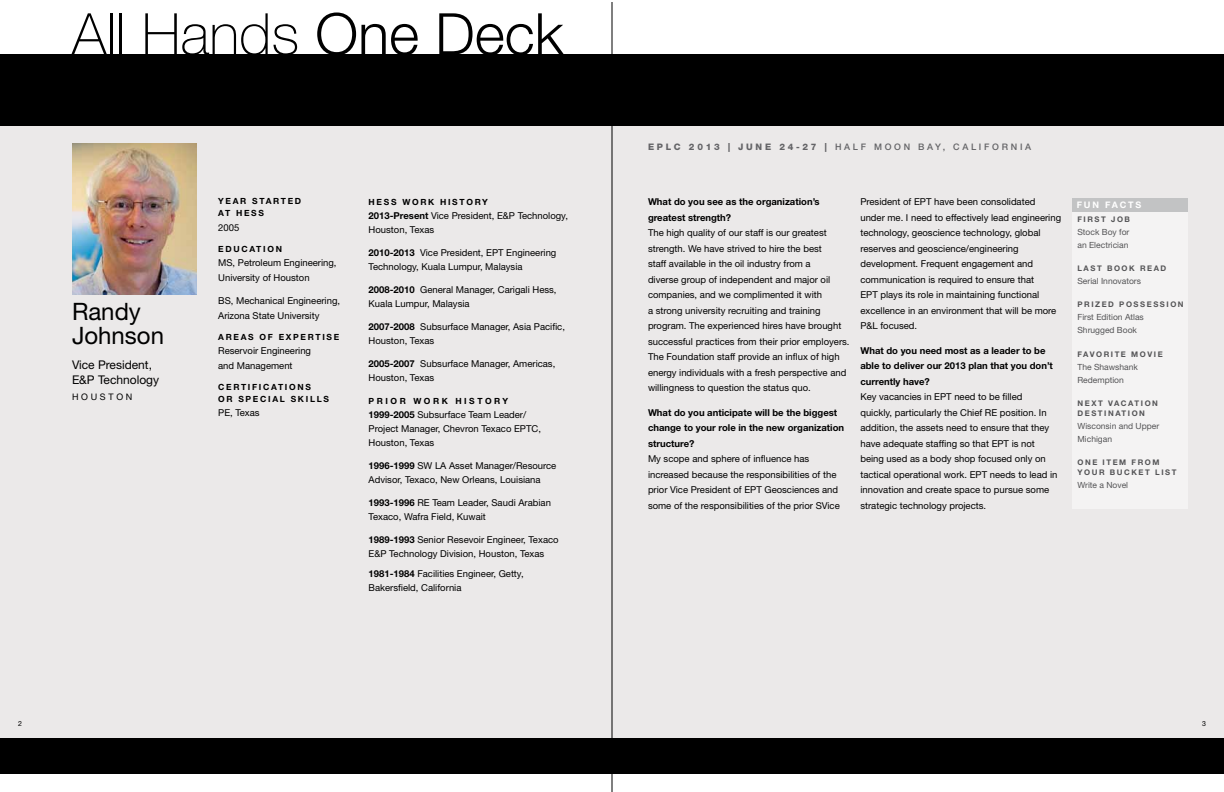
<style>
.page{position:relative;width:1224px;height:792px;background:#fff}
.page>*{position:absolute;margin:0;border:0;box-sizing:border-box;transform-origin:0 0}
.t1{font:100 57.8px "Helvetica Neue";color:#000}
.t2{font:24px/24px "Helvetica Neue";color:#000}
.t3{font:12px/15px "Helvetica Neue";color:#000}
.t4{font:9.5px/15.5px "Helvetica Neue";color:#000}
.t5{font:700 9.5px/15.5px "Helvetica Neue";color:#000}
.t6{font:500 9px "Helvetica Neue";letter-spacing:.3em;color:#6d6e71}
.t7{font:700 9px "Helvetica Neue";letter-spacing:.2em;color:#fff}
.t8{font:9px "Helvetica Neue";letter-spacing:.3em;color:#000}
.t9{font:8.5px/12.8px "Helvetica Neue";color:#58595b}
.t10{font:700 8.5px/12px "Helvetica Neue";letter-spacing:.2em;color:#000}
.t11{font:700 8.5px "Helvetica Neue";letter-spacing:.3em;color:#000}
.t12{font:700 7.8px/10px "Helvetica Neue";letter-spacing:.2em;color:#58595b}
.t13{font:7px "Helvetica Neue";color:#000}
.s1{font-weight:300}
.s2{font-weight:700}
.s3{font-weight:800}
</style>
<div class="page">
<div style="left:0;top:80px;width:1224px;height:687px;background:#ebe9e9"></div>
<div style="left:0;top:54px;width:1224px;height:72px;background:#000"></div>
<div style="left:0;top:738px;width:1224px;height:36px;background:#000"></div>
<hr style="left:612px;top:2px;width:1px;height:790px;background:#000">
<div style="left:1073px;top:198px;width:115px;height:310px;background:#f4f3f3"></div>
<img style="left:72px;top:143px;width:124px;height:151px">
<h1 class="t1" style="left:72px;top:1px;width:493px">All Hands <span class="s1">One Deck</span></h1>
<h2 class="t2" style="left:72px;top:299px;width:94px">Randy<br>Johnson</h2>
<p class="t3" style="left:72px;top:357px;width:89px">Vice President,<br>E&amp;P Technology</p>
<p class="t8" style="left:72px;top:391px;width:62px">HOUSTON</p>
<p class="t10" style="left:218px;top:195px;width:85px">YEAR STARTED<br>AT HESS</p>
<p class="t4" style="left:218px;top:220px;width:23px">2005</p>
<p class="t10" style="left:218px;top:243px;width:62px">EDUCATION</p>
<p class="t4" style="left:218px;top:256px;width:120px;line-height:14.5px">MS, Petroleum Engineering,<br>University of Houston</p>
<p class="t4" style="left:218px;top:294px;width:123px;line-height:14.5px">BS, Mechanical Engineering,<br>Arizona State University</p>
<p class="t10" style="left:218px;top:331px;width:119px">AREAS OF EXPERTISE</p>
<p class="t4" style="left:218px;top:344px;width:94px;line-height:14.5px">Reservoir Engineering and Management</p>
<p class="t10" style="left:218px;top:381px;width:109px">CERTIFICATIONS<br>OR SPECIAL SKILLS</p>
<p class="t4" style="left:218px;top:405px;width:43px">PE, Texas</p>
<p class="t10" style="left:369px;top:196px;width:121px">HESS WORK HISTORY</p>
<p class="t4" style="left:369px;top:209px;width:201px;line-height:14px"><span class="s2">2013-Present</span> Vice President, E&amp;P Technology,<br>Houston, Texas</p>
<p class="t4" style="left:369px;top:246px;width:189px;line-height:14px"><span class="s2">2010-2013</span> Vice President, EPT Engineering<br>Technology, Kuala Lumpur, Malaysia</p>
<p class="t4" style="left:369px;top:283px;width:189px;line-height:14px"><span class="s2">2008-2010</span> General Manager, Carigali Hess,<br>Kuala Lumpur, Malaysia</p>
<p class="t4" style="left:369px;top:320px;width:198px;line-height:14px"><span class="s2">2007-2008</span> Subsurface Manager, Asia Pacific,<br>Houston, Texas</p>
<p class="t4" style="left:369px;top:357px;width:188px;line-height:14px"><span class="s2">2005-2007</span> Subsurface Manager, Americas,<br>Houston, Texas</p>
<p class="t11" style="left:369px;top:396px;width:141px">PRIOR WORK HISTORY</p>
<p class="t4" style="left:369px;top:408px;width:174px;line-height:14px"><span class="s2">1999-2005</span> Subsurface Team Leader/<br>Project Manager, Chevron Texaco EPTC,<br>Houston, Texas</p>
<p class="t4" style="left:369px;top:459px;width:189px;line-height:14px"><span class="s2">1996-1999</span> SW LA Asset Manager/Resource<br>Advisor, Texaco, New Orleans, Louisiana</p>
<p class="t4" style="left:369px;top:496px;width:184px;line-height:14px"><span class="s2">1993-1996</span> RE Team Leader, Saudi Arabian<br>Texaco, Wafra Field, Kuwait</p>
<p class="t4" style="left:369px;top:533px;width:192px;line-height:14px"><span class="s2">1989-1993</span> Senior Resevoir Engineer, Texaco<br>E&amp;P Technology Division, Houston, Texas</p>
<p class="t4" style="left:369px;top:567px;width:157px;line-height:14px"><span class="s2">1981-1984</span> Facilities Engineer, Getty,<br>Bakersfield, California</p>
<p class="t6" style="left:648px;top:142px;width:385px"><span class="s3">EPLC 2013 | JUNE 24-27 |</span> HALF MOON BAY, CALIFORNIA</p>
<p class="t5" style="left:648px;top:194px;width:173px">What do you see as the organization’s greatest strength?</p>
<p class="t4" style="left:648px;top:225px;width:203px">The high quality of our staff is our greatest strength. We have strived to hire the best<br>staff available in the oil industry from a<br>diverse group of independent and major oil companies, and we complimented it with<br>a strong university recruiting and training program. The experienced hires have brought successful practices from their prior employers.<br>The Foundation staff provide an influx of high energy individuals with a fresh perspective and willingness to question the status quo.</p>
<p class="t5" style="left:648px;top:404px;width:198px">What do you anticipate will be the biggest change to your role in the new organization structure?</p>
<p class="t4" style="left:648px;top:451px;width:193px">My scope and sphere of influence has increased because the responsibilities of the prior Vice President of EPT Geosciences and some of the responsibilities of the prior SVice</p>
<p class="t4" style="left:860px;top:194px;width:202px">President of EPT have been consolidated under me. I need to effectively lead engineering technology, geoscience technology, global reserves and geoscience/engineering development. Frequent engagement and communication is required to ensure that<br>EPT plays its role in maintaining functional excellence in an environment that will be more P&amp;L focused.</p>
<p class="t5" style="left:860px;top:343px;width:194px">What do you need most as a leader to be able to deliver our 2013 plan that you don’t currently have?</p>
<p class="t4" style="left:860px;top:389px;width:199px">Key vacancies in EPT need to be filled<br>quickly, particularly the Chief RE position. In addition, the assets need to ensure that they have adequate staffing so that EPT is not being used as a body shop focused only on tactical operational work. EPT needs to lead in innovation and create space to pursue some strategic technology projects.</p>
<p class="t7" style="left:1077px;top:199px;width:66px">FUN FACTS</p>
<p class="t12" style="left:1077px;top:214px;width:54px">FIRST JOB</p>
<p class="t9" style="left:1077px;top:225px;width:53px">Stock Boy for an Electrician</p>
<p class="t12" style="left:1077px;top:263px;width:90px">LAST BOOK READ</p>
<p class="t9" style="left:1077px;top:274px;width:65px">Serial Innovators</p>
<p class="t12" style="left:1077px;top:299px;width:108px">PRIZED POSSESSION</p>
<p class="t9" style="left:1077px;top:311px;width:68px">First Edition Atlas<br>Shrugged Book</p>
<p class="t12" style="left:1077px;top:349px;width:87px">FAVORITE MOVIE</p>
<p class="t9" style="left:1077px;top:361px;width:62px">The Shawshank<br>Redemption</p>
<p class="t12" style="left:1077px;top:398px;width:82px">NEXT VACATION<br>DESTINATION</p>
<p class="t9" style="left:1077px;top:420px;width:83px">Wisconsin and Upper<br>Michigan</p>
<p class="t12" style="left:1077px;top:457px;width:101px">ONE ITEM FROM<br>YOUR BUCKET LIST</p>
<p class="t9" style="left:1077px;top:479px;width:52px">Write a Novel</p>
<p class="t13" style="left:18px;top:720px;width:5px">2</p>
<p class="t13" style="left:1202px;top:720px;width:5px">3</p>
</div>
